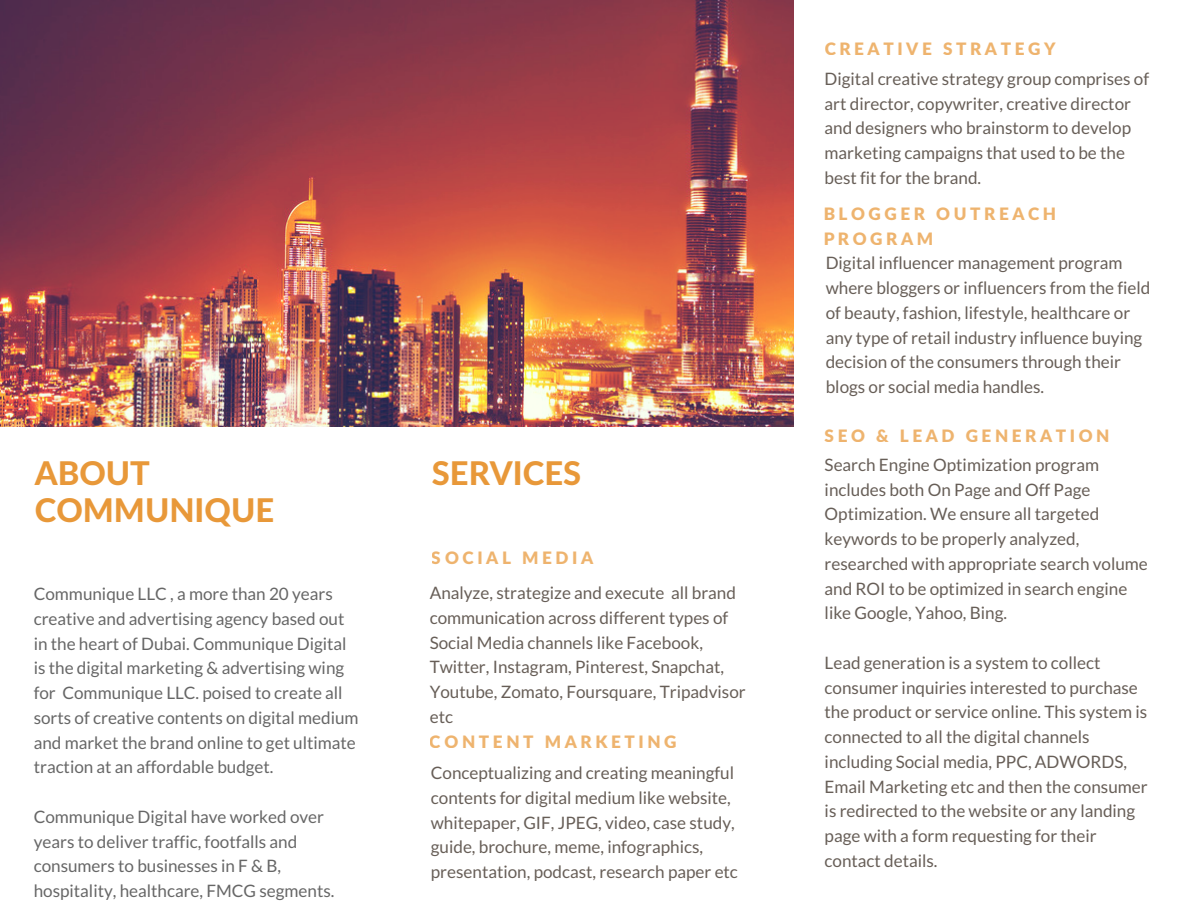
<style>
.page{position:relative;width:1188px;height:918px;background:#fff}
.page>*{position:absolute;margin:0;border:0;box-sizing:border-box;transform-origin:0 0}
.t1{font:800 32.7px/37.2px "Lato";color:#e89839}
.t2{font:17.1px/24.8px "Lato";color:#675e57}
.t3{font:17.1px/24.8px "Lato";color:#666}
.t4{font:900 17.1px/24.8px "Lato";letter-spacing:.21em;color:#e89839}
</style>
<div class="page">
<img style="left:0;top:0;width:793px;height:426px">
<h1 class="t1" style="left:35px;top:453px;width:241px">ABOUT<br>COMMUNIQUE</h1>
<p class="t3" style="left:34px;top:581px;width:326px">Communique LLC , a more than 20 years creative and advertising agency based out in the heart of Dubai. Communique Digital is the digital marketing &amp; advertising wing for Communique LLC. poised to create all sorts of creative contents on digital medium and market the brand online to get ultimate traction at an affordable budget.</p>
<p class="t3" style="left:34px;top:804px;width:302px">Communique Digital have worked over years to deliver traffic, footfalls and consumers to businesses in F &amp; B, hospitality, healthcare, FMCG segments.</p>
<h1 class="t1" style="left:432px;top:453px;width:151px">SERVICES</h1>
<p class="t4" style="left:432px;top:545px;width:163px">SOCIAL MEDIA</p>
<p class="t2" style="left:430px;top:580px;width:317px">Analyze, strategize and execute all brand communication across different types of Social Media channels like Facebook, Twitter, Instagram, Pinterest, Snapchat, Youtube, Zomato, Foursquare, Tripadvisor etc</p>
<p class="t4" style="left:430px;top:729px;width:248px">CONTENT MARKETING</p>
<p class="t2" style="left:431px;top:760px;width:309px">Conceptualizing and creating meaningful contents for digital medium like website, whitepaper, GIF, JPEG, video, case study, guide, brochure, meme, infographics, presentation, podcast, research paper etc</p>
<p class="t4" style="left:825px;top:36px;width:232px">CREATIVE STRATEGY</p>
<p class="t2" style="left:825px;top:66px;width:326px">Digital creative strategy group comprises of art director, copywriter, creative director and designers who brainstorm to develop marketing campaigns that used to be the best fit for the brand.</p>
<p class="t4" style="left:823px;top:201px;width:234px">BLOGGER OUTREACH<br>PROGRAM</p>
<p class="t2" style="left:826px;top:250px;width:326px">Digital influencer management program where bloggers or influencers from the field of beauty, fashion, lifestyle, healthcare or any type of retail industry influence buying decision of the consumers through their blogs or social media handles.</p>
<p class="t4" style="left:825px;top:423px;width:286px">SEO &amp; LEAD GENERATION</p>
<p class="t2" style="left:825px;top:452px;width:325px">Search Engine Optimization program includes both On Page and Off Page Optimization. We ensure all targeted keywords to be properly analyzed, researched with appropriate search volume and ROI to be optimized in search engine like Google, Yahoo, Bing.</p>
<p class="t2" style="left:825px;top:650px;width:325px">Lead generation is a system to collect consumer inquiries interested to purchase the product or service online. This system is connected to all the digital channels including Social media, PPC, ADWORDS, Email Marketing etc and then the consumer is redirected to the website or any landing page with a form requesting for their contact details.</p>
</div>
